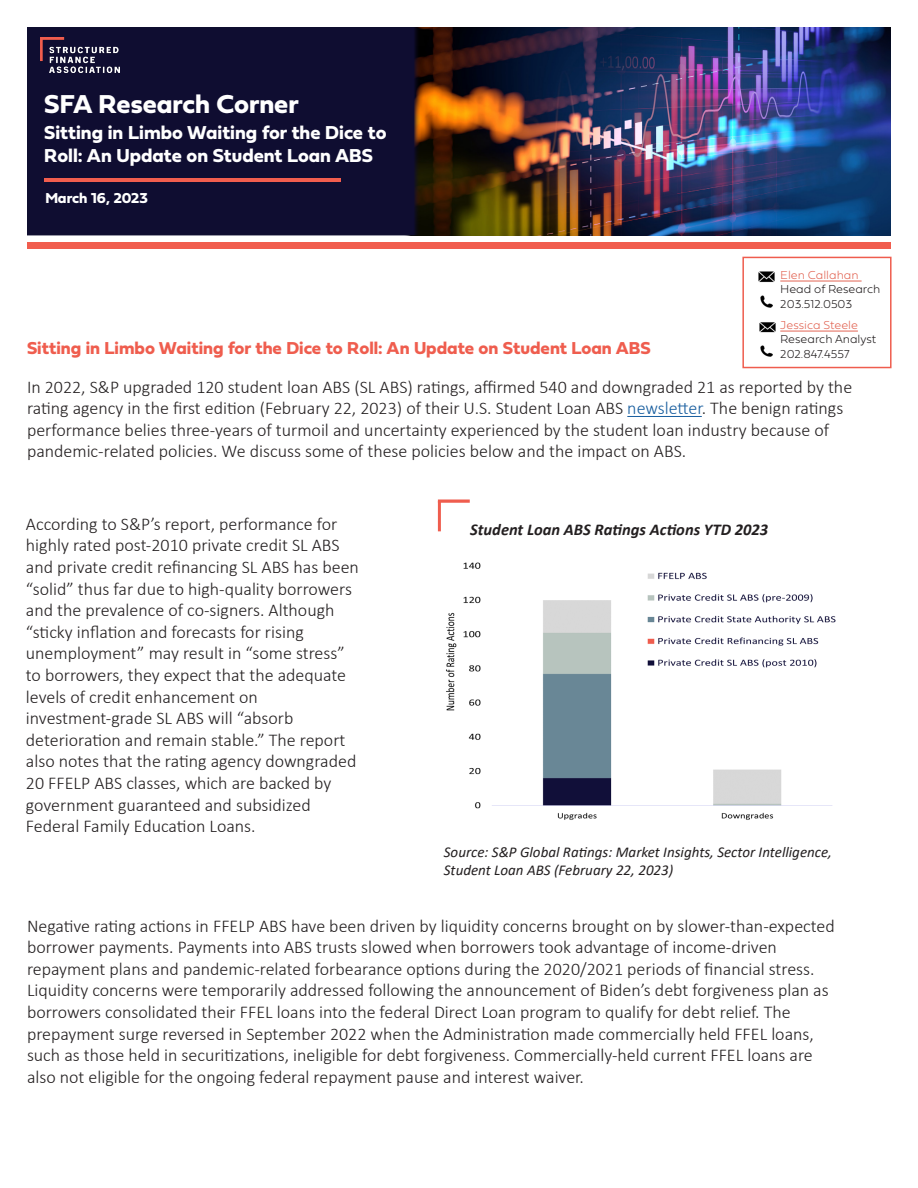
<style>
.page{position:relative;width:918px;height:1188px;background:#fff}
.page>*{position:absolute;margin:0;border:0;box-sizing:border-box;transform-origin:0 0}
.t1{font:27px "Fieldwork Geo Bold";color:#fff}
.t2{font:19.5px/23.4px "Fieldwork Geo Bold";color:#fff}
.t3{font:300 18px/21.6px "Calibri";color:#231f20}
.t4{font:18px "Fieldwork Geo Bold";color:#ef5d4e}
.t5{font:italic 700 16.5px "Calibri";color:#231f20}
.t6{font:italic 15px/18px "Calibri";color:#231f20}
.t7{font:15px "Fieldwork Geo Bold";color:#fff}
.t8{font:100 12px/14.4px "Fieldwork Geo";color:#231f20}
.t9{font:100 12px "Fieldwork Geo";color:#e26554}
.s1{color:#175d9e}
</style>
<div class="page">
<img style="left:420px;top:27px;width:471px;height:208px">
<div style="left:27px;top:242px;width:864px;height:7px;background:#f15d4e"></div>
<div style="left:27px;top:27px;width:393px;height:208px;background:#0f0d31;border:2px solid #0f0e30"></div>
<img style="left:40px;top:37px;width:80px;height:36px">
<hr style="left:44px;top:178px;width:297px;height:3px;background:#f15d4e">
<hr style="left:780px;top:281px;width:82px;height:1px;background:#e26554">
<img style="left:758px;top:271px;width:17px;height:11px">
<svg style="left:761px;top:296px;width:12px;height:12px"></svg>
<div style="left:742px;top:257px;width:150px;height:111px;border:2px solid #ef5d4e"></div>
<img style="left:759px;top:322px;width:17px;height:11px">
<hr style="left:780px;top:331px;width:78px;height:1px;background:#e26554">
<svg style="left:761px;top:345px;width:12px;height:12px"></svg>
<hr style="left:627px;top:416px;width:75px;height:1px;background:#175d9e">
<div style="left:438px;top:500px;width:32px;height:3px;background:#ef5d4e;border:2px solid #ef5d4e"></div>
<div style="left:438px;top:501px;width:3px;height:30px;border:2px solid #ef5d4e"></div>
<img style="left:446px;top:562px;width:390px;height:258px">
<p class="t1" style="left:44px;top:83px;width:256px">SFA Research Corner</p>
<p class="t2" style="left:44px;top:120px;width:344px">Sitting in Limbo Waiting for the Dice to<br>Roll: An Update on Student Loan ABS</p>
<p class="t7" style="left:45px;top:186px;width:104px">March 16, 2023</p>
<p class="t9" style="left:780px;top:266px;width:80px">Elen Callahan</p>
<p class="t8" style="left:780px;top:282px;width:102px">Head of Research<br>203.512.0503</p>
<p class="t9" style="left:780px;top:316px;width:79px">Jessica Steele</p>
<p class="t8" style="left:780px;top:332px;width:97px">Research Analyst<br>202.847.4557</p>
<p class="t3" style="left:27px;top:376px;width:827px">In 2022, S&amp;P upgraded 120 student loan ABS (SL ABS) ratings, affirmed 540 and downgraded 21 as reported by the rating agency in the first edition (February 22, 2023) of their U.S. Student Loan ABS <span class="s1">newsletter</span>. The benign ratings performance belies three-years of turmoil and uncertainty experienced by the student loan industry because of pandemic-related policies. We discuss some of these policies below and the impact on ABS.</p>
<p class="t4" style="left:27px;top:333px;width:625px">Sitting in Limbo Waiting for the Dice to Roll: An Update on Student Loan ABS</p>
<p class="t3" style="left:26px;top:513px;width:334px">According to S&amp;P’s report, performance for highly rated post-2010 private credit SL ABS and private credit refinancing SL ABS has been “solid” thus far due to high-quality borrowers and the prevalence of co-signers. Although “sticky inflation and forecasts for rising unemployment” may result in “some stress” to borrowers, they expect that the adequate levels of credit enhancement on investment-grade SL ABS will “absorb deterioration and remain stable.” The report also notes that the rating agency downgraded 20 FFELP ABS classes, which are backed by government guaranteed and subsidized Federal Family Education Loans.</p>
<p class="t5" style="left:470px;top:518px;width:300px">Student Loan ABS Ratings Actions YTD 2023</p>
<p class="t6" style="left:444px;top:842px;width:390px">Source: S&amp;P Global Ratings: Market Insights, Sector Intelligence,<br>Student Loan ABS (February 22, 2023)</p>
<p class="t3" style="left:27px;top:915px;width:809px">Negative rating actions in FFELP ABS have been driven by liquidity concerns brought on by slower-than-expected borrower payments. Payments into ABS trusts slowed when borrowers took advantage of income-driven repayment plans and pandemic-related forbearance options during the 2020/2021 periods of financial stress.<br>Liquidity concerns were temporarily addressed following the announcement of Biden’s debt forgiveness plan as borrowers consolidated their FFEL loans into the federal Direct Loan program to qualify for debt relief. The prepayment surge reversed in September 2022 when the Administration made commercially held FFEL loans, such as those held in securitizations, ineligible for debt forgiveness. Commercially-held current FFEL loans are also not eligible for the ongoing federal repayment pause and interest waiver.</p>
</div>
